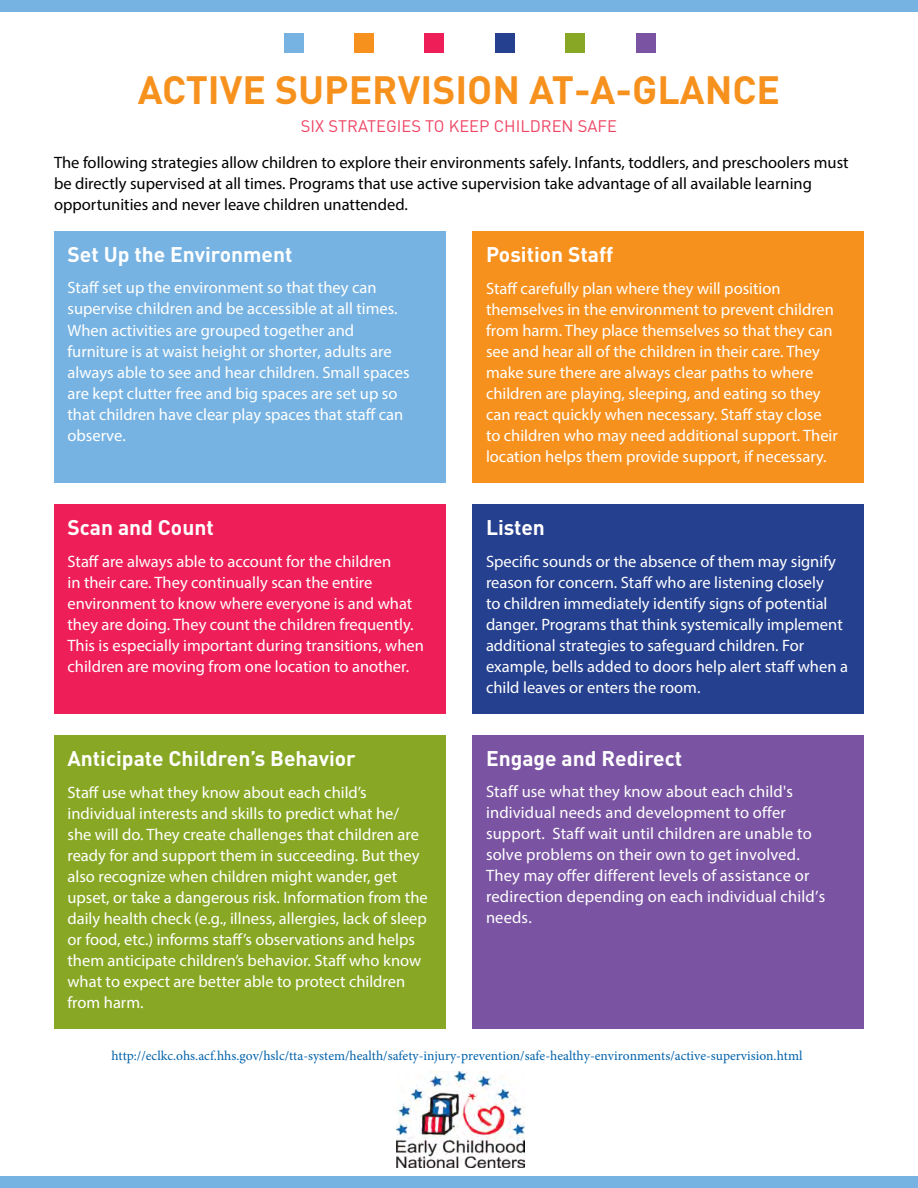
<style>
.page{position:relative;width:918px;height:1188px;background:#fff}
.page>*{position:absolute;margin:0;border:0;box-sizing:border-box;transform-origin:0 0}
.t1{font:700 39px "DIN";color:#f7911e}
.t2{font:700 21px "DIN";color:#fff}
.t3{font:16.5px/21px "Myriad Pro";color:#fff}
.t4{font:16.5px/21px "Myriad Pro";color:#000}
.t5{font:16.5px "DIN";color:#ef4463}
.t6{font:13.5px "Minion Pro";color:#0161aa}
</style>
<div class="page">
<div style="left:54px;top:231px;width:392px;height:252px;background:#76b3e2"></div>
<div style="left:54px;top:504px;width:392px;height:210px;background:#ee1f58"></div>
<div style="left:54px;top:735px;width:392px;height:294px;background:#88a825"></div>
<div style="left:472px;top:231px;width:392px;height:252px;background:#f7911e"></div>
<div style="left:472px;top:504px;width:392px;height:210px;background:#25408f"></div>
<div style="left:472px;top:735px;width:392px;height:294px;background:#7a54a2"></div>
<div style="left:284px;top:33px;width:20px;height:20px;background:#76b3e2"></div>
<div style="left:354px;top:33px;width:20px;height:20px;background:#f7911e"></div>
<div style="left:425px;top:33px;width:19px;height:20px;background:#ee1f58"></div>
<div style="left:495px;top:33px;width:20px;height:20px;background:#25408f"></div>
<div style="left:565px;top:33px;width:20px;height:20px;background:#88a825"></div>
<div style="left:636px;top:33px;width:20px;height:20px;background:#7a54a2"></div>
<div style="left:0;top:1176px;width:918px;height:12px;background:#76b3e2"></div>
<div style="left:0;top:0;width:918px;height:12px;background:#76b3e2"></div>
<img style="left:397px;top:1071px;width:127px;height:96px">
<h1 class="t1" style="left:138px;top:65px;width:644px">ACTIVE SUPERVISION AT-A-GLANCE</h1>
<h2 class="t5" style="left:301px;top:116px;width:318px">SIX STRATEGIES TO KEEP CHILDREN SAFE</h2>
<p class="t4" style="left:54px;top:152px;width:796px">The following strategies allow children to explore their environments safely. Infants, toddlers, and preschoolers must be directly supervised at all times. Programs that use active supervision take advantage of all available learning opportunities and never leave children unattended.</p>
<h3 class="t2" style="left:68px;top:241px;width:227px">Set Up the Environment</h3>
<p class="t3" style="left:68px;top:277px;width:344px">Staff set up the environment so that they can supervise children and be accessible at all times.<br>When activities are grouped together and furniture is at waist height or shorter, adults are always able to see and hear children. Small spaces are kept clutter free and big spaces are set up so that children have clear play spaces that staff can observe.</p>
<h3 class="t2" style="left:486px;top:241px;width:129px">Position Staff</h3>
<p class="t3" style="left:486px;top:278px;width:353px">Staff carefully plan where they will position themselves in the environment to prevent children from harm. They place themselves so that they can see and hear all of the children in their care. They make sure there are always clear paths to where children are playing, sleeping, and eating so they can react quickly when necessary. Staff stay close to children who may need additional support. Their location helps them provide support, if necessary.</p>
<h3 class="t2" style="left:68px;top:514px;width:148px">Scan and Count</h3>
<p class="t3" style="left:68px;top:551px;width:358px">Staff are always able to account for the children<br>in their care. They continually scan the entire environment to know where everyone is and what they are doing. They count the children frequently.<br>This is especially important during transitions, when children are moving from one location to another.</p>
<h3 class="t2" style="left:68px;top:745px;width:290px">Anticipate Children’s Behavior</h3>
<p class="t3" style="left:68px;top:782px;width:362px">Staff use what they know about each child’s individual interests and skills to predict what he/<br>she will do. They create challenges that children are ready for and support them in succeeding. But they also recognize when children might wander, get upset, or take a dangerous risk. Information from the daily health check (e.g., illness, allergies, lack of sleep or food, etc.) informs staff’s observations and helps them anticipate children’s behavior. Staff who know what to expect are better able to protect children from harm.</p>
<h3 class="t2" style="left:486px;top:514px;width:61px">Listen</h3>
<p class="t3" style="left:486px;top:551px;width:364px">Specific sounds or the absence of them may signify reason for concern. Staff who are listening closely<br>to children immediately identify signs of potential danger. Programs that think systemically implement additional strategies to safeguard children. For example, bells added to doors help alert staff when a child leaves or enters the room.</p>
<h3 class="t2" style="left:486px;top:745px;width:198px">Engage and Redirect</h3>
<p class="t3" style="left:486px;top:780px;width:341px">Staff use what they know about each child's individual needs and development to offer support. Staff wait until children are unable to solve problems on their own to get involved.<br>They may offer different levels of assistance or redirection depending on each individual child’s needs.</p>
<p class="t6" style="left:111px;top:1047px;width:693px">http://eclkc.ohs.acf.hhs.gov/hslc/tta-system/health/safety-injury-prevention/safe-healthy-environments/active-supervision.html</p>
</div>
